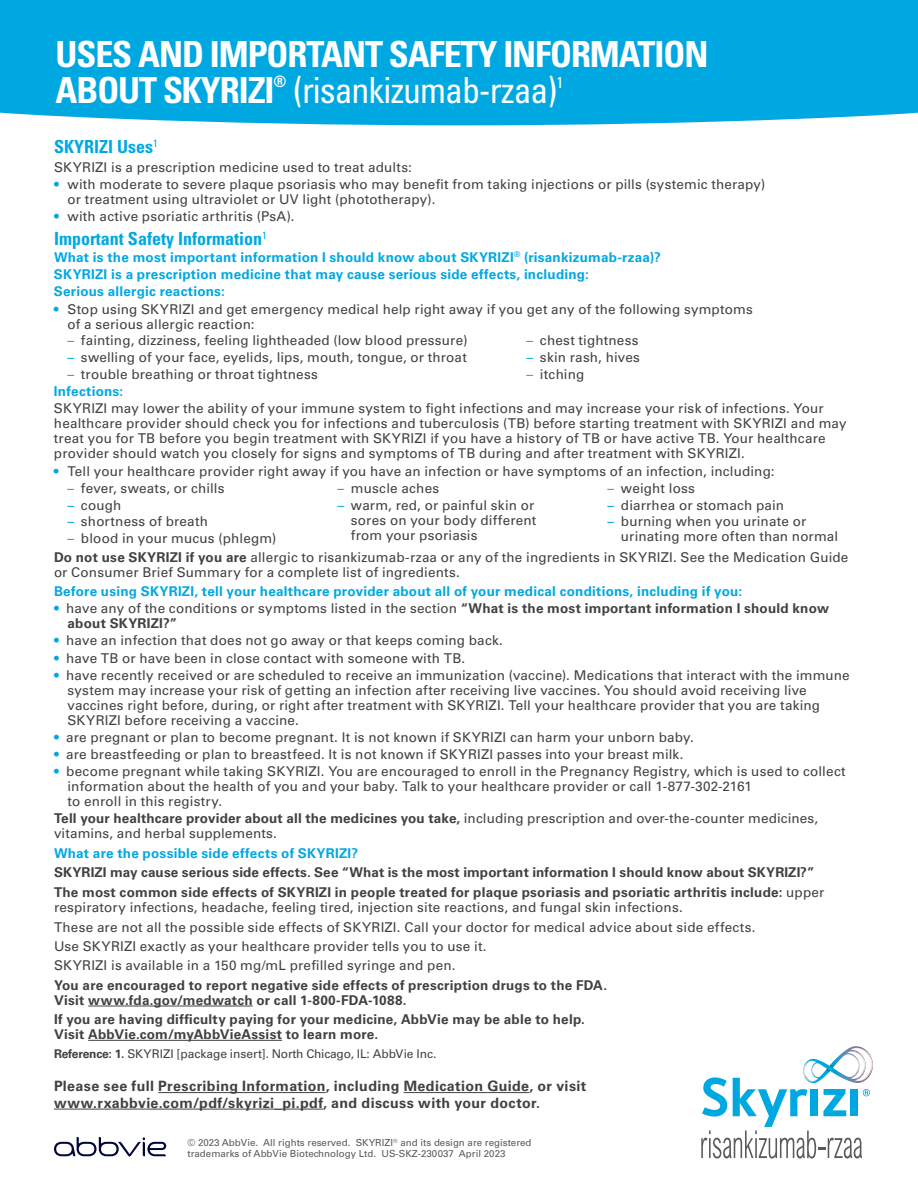
<style>
.page{position:relative;width:918px;height:1188px;background:#fff}
.page>*{position:absolute;margin:0;border:0;box-sizing:border-box;transform-origin:0 0}
.t1{font:700 condensed 36px/36px "Univers LT Std";letter-spacing:-.03em;color:#fff}
.t2{font:condensed 36px "Univers LT Std";letter-spacing:-.03em;color:#fff}
.t3{font:700 condensed 18px "Univers LT Std";color:#00a8e2}
.t4{font:700 condensed 15.75px "Univers LT Std";color:#fff}
.t5{font:condensed 15.75px "Univers LT Std";color:#fff}
.t6{font:700 14.25px/16.5px "Univers LT Std";letter-spacing:.025em;color:#414142}
.t7{font:13.5px/15px "Univers LT Std";letter-spacing:.01em;color:#414142}
.t8{font:700 13.5px/15px "Univers LT Std";letter-spacing:.015em;color:#414142}
.t9{font:700 13.5px/17.1px "Univers LT Std";letter-spacing:.02em;color:#00a8e2}
.t10{font:12px "Univers LT Std";letter-spacing:-.005em;color:#414142}
.t11{font:9.75px/10.5px "Univers LT Std";color:#58595b}
.s1{color:#00a8e2}
.s2{font-weight:700}
.s3{font-weight:400;color:#00a8e2}
.s4{font-weight:400}
</style>
<div class="page">
<div style="left:0;top:0;width:918px;height:125px;background:#00a8e2"></div>
<svg style="left:54px;top:1137px;width:112px;height:19px"></svg>
<hr style="left:158px;top:1092px;width:168px;height:1px;background:#414142">
<hr style="left:404px;top:1092px;width:125px;height:1px;background:#414142">
<hr style="left:54px;top:1109px;width:269px;height:1px;background:#414142">
<hr style="left:88px;top:1006px;width:165px;height:1px;background:#414142">
<hr style="left:88px;top:1040px;width:194px;height:1px;background:#414142">
<svg style="left:701px;top:1046px;width:172px;height:113px"></svg>
<h1 class="t1" style="left:56px;top:36px;width:654px">USES AND IMPORTANT SAFETY INFORMATION<br>ABOUT SKYRIZI</h1>
<p class="t4" style="left:274px;top:72px;width:15px">®</p>
<h1 class="t2" style="left:293px;top:68px;width:266px">(risankizumab-rzaa)</h1>
<p class="t5" style="left:556px;top:73px;width:8px">1</p>
<h2 class="t3" style="left:54px;top:136px;width:105px">SKYRIZI Uses<sup>1</sup></h2>
<p class="t7" style="left:54px;top:159px;width:359px">SKYRIZI is a prescription medicine used to treat adults:</p>
<p class="t7" style="left:68px;top:177px;width:699px;text-indent:-14px"><span class="s1">•</span> with moderate to severe plaque psoriasis who may benefit from taking injections or pills (systemic therapy) or treatment using ultraviolet or UV light (phototherapy).</p>
<p class="t7" style="left:54px;top:209px;width:242px"><span class="s1">•</span> with active psoriatic arthritis (PsA).</p>
<h2 class="t3" style="left:54px;top:227px;width:214px">Important Safety Information<sup>1</sup></h2>
<p class="t9" style="left:54px;top:249px;width:608px">What is the most important information I should know about SKYRIZI<sup>®</sup> (risankizumab-rzaa)?<br>SKYRIZI is a prescription medicine that may cause serious side effects, including:<br>Serious allergic reactions:</p>
<p class="t7" style="left:67px;top:302px;width:687px;text-indent:-14px"><span class="s1">•</span> Stop using SKYRIZI and get emergency medical help right away if you get any of the following symptoms of a serious allergic reaction:</p>
<p class="t7" style="left:67px;top:333px;width:402px"><span class="s1">–</span> fainting, dizziness, feeling lightheaded (low blood pressure)</p>
<p class="t7" style="left:67px;top:350px;width:401px"><span class="s1">–</span> swelling of your face, eyelids, lips, mouth, tongue, or throat</p>
<p class="t7" style="left:67px;top:367px;width:252px"><span class="s1">–</span> trouble breathing or throat tightness</p>
<p class="t7" style="left:526px;top:333px;width:114px"><span class="s1">–</span> chest tightness</p>
<p class="t7" style="left:526px;top:350px;width:115px"><span class="s1">–</span> skin rash, hives</p>
<p class="t7" style="left:526px;top:367px;width:59px"><span class="s1">–</span> itching</p>
<p class="t9" style="left:54px;top:383px;width:71px">Infections:</p>
<p class="t7" style="left:54px;top:401px;width:794px">SKYRIZI may lower the ability of your immune system to fight infections and may increase your risk of infections. Your healthcare provider should check you for infections and tuberculosis (TB) before starting treatment with SKYRIZI and may treat you for TB before you begin treatment with SKYRIZI if you have a history of TB or have active TB. Your healthcare provider should watch you closely for signs and symptoms of TB during and after treatment with SKYRIZI.</p>
<p class="t7" style="left:54px;top:464px;width:722px"><span class="s1">•</span> Tell your healthcare provider right away if you have an infection or have symptoms of an infection, including:</p>
<p class="t7" style="left:67px;top:481px;width:159px"><span class="s1">–</span> fever, sweats, or chills</p>
<p class="t7" style="left:67px;top:497px;width:55px"><span class="s1">–</span> cough</p>
<p class="t7" style="left:67px;top:514px;width:142px"><span class="s1">–</span> shortness of breath</p>
<p class="t7" style="left:67px;top:531px;width:210px"><span class="s1">–</span> blood in your mucus (phlegm)</p>
<p class="t7" style="left:607px;top:481px;width:89px"><span class="s1">–</span> weight loss</p>
<p class="t7" style="left:607px;top:497px;width:178px"><span class="s1">–</span> diarrhea or stomach pain</p>
<p class="t7" style="left:621px;top:514px;width:219px;text-indent:-14px"><span class="s1">–</span> burning when you urinate or urinating more often than normal</p>
<p class="t7" style="left:54px;top:550px;width:796px"><span class="s2">Do not use SKYRIZI if you are</span> allergic to risankizumab-rzaa or any of the ingredients in SKYRIZI. See the Medication Guide or Consumer Brief Summary for a complete list of ingredients.</p>
<p class="t9" style="left:54px;top:583px;width:690px">Before using SKYRIZI, tell your healthcare provider about all of your medical conditions, including if you:</p>
<p class="t8" style="left:68px;top:601px;width:763px;text-indent:-14px"><span class="s3">•</span> <span class="s4">have any of the conditions or symptoms listed in the section</span> “What is the most important information I should know about SKYRIZI?”</p>
<p class="t7" style="left:54px;top:633px;width:451px"><span class="s1">•</span> have an infection that does not go away or that keeps coming back.</p>
<p class="t7" style="left:54px;top:650px;width:413px"><span class="s1">•</span> have TB or have been in close contact with someone with TB.</p>
<p class="t7" style="left:68px;top:667px;width:784px;text-indent:-14px"><span class="s1">•</span> have recently received or are scheduled to receive an immunization (vaccine). Medications that interact with the immune system may increase your risk of getting an infection after receiving live vaccines. You should avoid receiving live vaccines right before, during, or right after treatment with SKYRIZI. Tell your healthcare provider that you are taking SKYRIZI before receiving a vaccine.</p>
<p class="t7" style="left:54px;top:730px;width:641px"><span class="s1">•</span> are pregnant or plan to become pregnant. It is not known if SKYRIZI can harm your unborn baby.</p>
<p class="t7" style="left:54px;top:747px;width:631px"><span class="s1">•</span> are breastfeeding or plan to breastfeed. It is not known if SKYRIZI passes into your breast milk.</p>
<p class="t7" style="left:68px;top:764px;width:780px;text-indent:-14px"><span class="s1">•</span> become pregnant while taking SKYRIZI. You are encouraged to enroll in the Pregnancy Registry, which is used to collect information about the health of you and your baby. Talk to your healthcare provider or call 1-877-302-2161<br>to enroll in this registry.</p>
<p class="t7" style="left:54px;top:811px;width:766px"><span class="s2">Tell your healthcare provider about all the medicines you take,</span> including prescription and over-the-counter medicines, vitamins, and herbal supplements.</p>
<p class="t9" style="left:54px;top:844px;width:306px">What are the possible side effects of SKYRIZI?</p>
<p class="t8" style="left:54px;top:862px;width:772px;line-height:20.4px">SKYRIZI may cause serious side effects. See “What is the most important information I should know about SKYRIZI?”<br>The most common side effects of SKYRIZI in people treated for plaque psoriasis and psoriatic arthritis include: <span class="s4">upper</span></p>
<p class="t7" style="left:54px;top:898px;width:703px;line-height:19.4px">respiratory infections, headache, feeling tired, injection site reactions, and fungal skin infections.<br>These are not all the possible side effects of SKYRIZI. Call your doctor for medical advice about side effects.<br>Use SKYRIZI exactly as your healthcare provider tells you to use it.<br>SKYRIZI is available in a 150 mg/mL prefilled syringe and pen.</p>
<p class="t8" style="left:54px;top:977px;width:555px">You are encouraged to report negative side effects of prescription drugs to the FDA.<br>Visit www.fda.gov/medwatch or call 1-800-FDA-1088.</p>
<p class="t8" style="left:54px;top:1012px;width:533px">If you are having difficulty paying for your medicine, AbbVie may be able to help.<br>Visit AbbVie.com/myAbbVieAssist to learn more.</p>
<p class="t10" style="left:54px;top:1046px;width:384px"><span class="s2">Reference: 1.</span> SKYRIZI [package insert]. North Chicago, IL: AbbVie Inc.</p>
<p class="t7" style="left:337px;top:481px;width:103px"><span class="s1">–</span> muscle aches</p>
<p class="t7" style="left:351px;top:497px;width:187px;text-indent:-14px"><span class="s1">–</span> warm, red, or painful skin or sores on your body different from your psoriasis</p>
<p class="t6" style="left:54px;top:1078px;width:534px">Please see full Prescribing Information, including Medication Guide, or visit www.rxabbvie.com/pdf/skyrizi_pi.pdf, and discuss with your doctor.</p>
<p class="t11" style="left:188px;top:1137px;width:346px">© 2023 AbbVie. All rights reserved. SKYRIZI<sup>®</sup> and its design are registered trademarks of AbbVie Biotechnology Ltd. US-SKZ-230037 April 2023</p>
</div>
